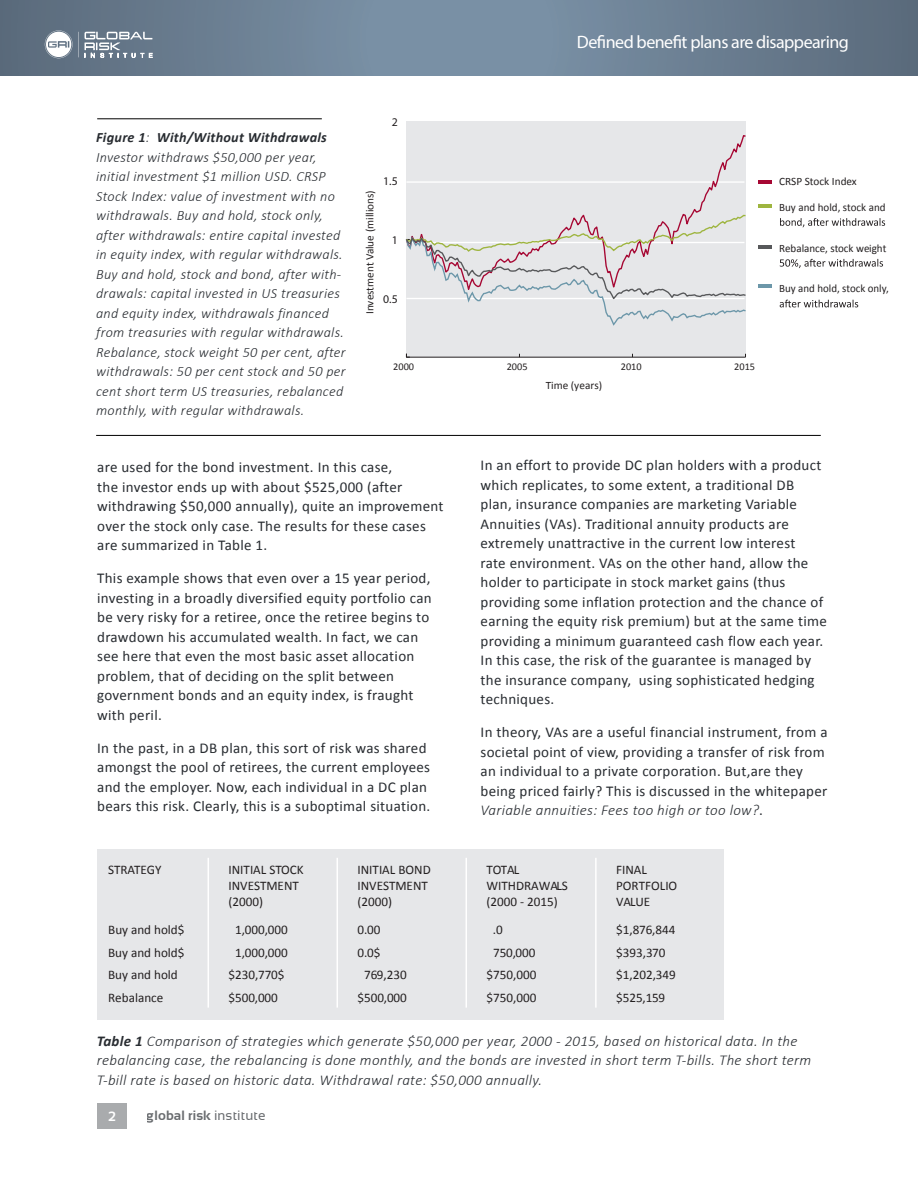
<style>
.page{position:relative;width:918px;height:1188px;background:#fff}
.page>*{position:absolute;margin:0;border:0;box-sizing:border-box;transform-origin:0 0}
.t1{font:18px "Myriad Pro";letter-spacing:-.03em;color:#fff}
.t2{font:15px/19.5px "Calibri";letter-spacing:.02em;color:#282c31}
.t3{font:italic 300 15px/19.5px "Calibri";letter-spacing:.02em;color:#282c31}
.t4{font:italic 300 14.25px/19.5px "Calibri";letter-spacing:.02em;color:#282c31}
.t5{font:700 13.5px "Sansation";letter-spacing:.01em;color:#282c31}
.t6{font:700 13.5px "Sansation";color:#fff}
.t7{font:13.2px/15.8px "Calibri";color:#231f20}
.t8{font:11.85px "Myriad Pro";color:#231f20}
.t9{font:11.25px "Calibri";color:#231f20}
.t10{font:10.35px "Calibri";color:#231f20}
.s1{font-weight:700}
.s2{font-weight:300;font-style:italic}
.s3{font-weight:400}
</style>
<div class="page">
<div style="left:97px;top:1103px;width:30px;height:26px;background:#a9abad"></div>
<svg style="left:0;top:0;width:918px;height:76px;background:#6c8093"></svg>
<svg style="left:45px;top:30px;width:34px;height:28px"></svg>
<svg style="left:85px;top:32px;width:67px;height:26px"></svg>
<div style="left:97px;top:849px;width:627px;height:170px;background:#e6e7e9"></div>
<hr style="left:208px;top:858px;width:1px;height:60px;background:#fff">
<hr style="left:337px;top:858px;width:1px;height:60px;background:#fff">
<hr style="left:466px;top:858px;width:1px;height:60px;background:#fff">
<hr style="left:595px;top:858px;width:2px;height:60px;background:#fff">
<hr style="left:595px;top:918px;width:2px;height:22px;background:#fff">
<hr style="left:595px;top:940px;width:2px;height:23px;background:#fff">
<hr style="left:595px;top:963px;width:2px;height:22px;background:#fff">
<svg style="left:208px;top:918px;width:1px;height:90px"></svg>
<svg style="left:337px;top:918px;width:1px;height:90px"></svg>
<svg style="left:466px;top:918px;width:1px;height:90px"></svg>
<hr style="left:595px;top:985px;width:2px;height:23px;background:#fff">
<div style="left:406px;top:122px;width:340px;height:235px;background:#e6e7e9"></div>
<hr style="left:759px;top:285px;width:16px;height:3px;background:#6c97a9">
<hr style="left:759px;top:246px;width:16px;height:3px;background:#57585a">
<hr style="left:759px;top:205px;width:16px;height:3px;background:#9eb53f">
<hr style="left:759px;top:181px;width:16px;height:3px;background:#a60733">
<hr style="left:406px;top:357px;width:340px;height:1px;background:#231f20">
<svg style="left:407px;top:135px;width:339px;height:79px"></svg>
<svg style="left:405px;top:214px;width:341px;height:112px"></svg>
<hr style="left:773px;top:174px;width:4px;height:129px;background:#fff">
<svg style="left:780px;top:218px;width:105px;height:9px"></svg>
<svg style="left:780px;top:259px;width:103px;height:9px"></svg>
<svg style="left:780px;top:300px;width:78px;height:7px"></svg>
<hr style="left:97px;top:118px;width:225px;height:1px;background:#000">
<hr style="left:96px;top:435px;width:725px;height:1px;background:#000">
<p class="t1" style="left:577px;top:31px;width:273px">Defined benefit plans are disappearing</p>
<p class="t4" style="left:96px;top:128px;width:251px"><span class="s1">Figure 1</span>: <span class="s1">With/Without Withdrawals </span>Investor withdraws $50,000 per year, initial investment $1 million USD. CRSP Stock Index: value of investment with no withdrawals. Buy and hold, stock only, after withdrawals: entire capital invested in equity index, with regular withdrawals.<br>Buy and hold, stock and bond, after with&shy;drawals: capital invested in US treasuries and equity index, withdrawals financed from treasuries with regular withdrawals.<br>Rebalance, stock weight 50 per cent, after withdrawals: 50 per cent stock and 50 per cent short term US treasuries, rebalanced monthly, with regular withdrawals.</p>
<p class="t8" style="left:392px;top:115px;width:8px">2</p>
<p class="t9" style="left:363px;top:314px;width:125px;rotate:-90deg">Investment Value (millions)</p>
<p class="t8" style="left:383px;top:174px;width:16px">1.5</p>
<p class="t8" style="left:392px;top:233px;width:8px">1</p>
<p class="t8" style="left:383px;top:291px;width:16px">0.5</p>
<p class="t10" style="left:393px;top:360px;width:22px">2000</p>
<p class="t10" style="left:507px;top:360px;width:22px">2005</p>
<p class="t10" style="left:621px;top:360px;width:22px">2010</p>
<p class="t10" style="left:734px;top:360px;width:22px">2015</p>
<p class="t9" style="left:546px;top:378px;width:58px">Time (years)</p>
<p class="t9" style="left:779px;top:174px;width:79px">CRSP Stock Index</p>
<p class="t9" style="left:779px;top:200px;width:108px">Buy and hold, stock and</p>
<p class="t9" style="left:779px;top:241px;width:109px">Rebalance, stock weight</p>
<p class="t9" style="left:779px;top:281px;width:111px">Buy and hold, stock only,</p>
<p class="t2" style="left:97px;top:457px;width:348px">are used for the bond investment. In this case,<br>the investor ends up with about $525,000 (after withdrawing $50,000 annually), quite an improvement over the stock only case. The results for these cases are summarized in Table 1.</p>
<p class="t2" style="left:97px;top:568px;width:336px">This example shows that even over a 15 year period, investing in a broadly diversified equity portfolio can be very risky for a retiree, once the retiree begins to drawdown his accumulated wealth. In fact, we can see here that even the most basic asset allocation problem, that of deciding on the split between government bonds and an equity index, is fraught with peril.</p>
<p class="t2" style="left:97px;top:738px;width:335px">In the past, in a DB plan, this sort of risk was shared amongst the pool of retirees, the current employees and the employer. Now, each individual in a DC plan bears this risk. Clearly, this is a suboptimal situation.</p>
<p class="t9" style="left:396px;top:497px;width:4px">,</p>
<p class="t2" style="left:481px;top:455px;width:348px">In an effort to provide DC plan holders with a product which replicates, to some extent, a traditional DB plan, insurance companies are marketing Variable Annuities (VAs). Traditional annuity products are extremely unattractive in the current low interest<br>rate environment. VAs on the other hand, allow the holder to participate in stock market gains (thus providing some inflation protection and the chance of earning the equity risk premium) but at the same time providing a minimum guaranteed cash flow each year.<br>In this case, the risk of the guarantee is managed by the insurance company, using sophisticated hedging techniques.</p>
<p class="t2" style="left:481px;top:722px;width:348px">In theory, VAs are a useful financial instrument, from a societal point of view, providing a transfer of risk from an individual to a private corporation. But,are they being priced fairly? This is discussed in the whitepaper <span class="s2">Variable annuities: Fees too high or too low?</span>.</p>
<p class="t7" style="left:108px;top:862px;width:55px">STRATEGY</p>
<p class="t7" style="left:229px;top:862px;width:77px">INITIAL STOCK<br>INVESTMENT (2000)</p>
<p class="t7" style="left:358px;top:862px;width:75px">INITIAL BOND<br>INVESTMENT (2000)</p>
<p class="t7" style="left:487px;top:862px;width:83px">TOTAL<br>WITHDRAWALS (2000 - 2015)</p>
<p class="t7" style="left:616px;top:862px;width:63px">FINAL<br>PORTFOLIO<br>VALUE</p>
<p class="t7" style="left:108px;top:922px;width:78px">Buy and hold$</p>
<p class="t7" style="left:235px;top:922px;width:54px">1,000,000</p>
<p class="t7" style="left:358px;top:922px;width:24px">0.00</p>
<p class="t7" style="left:493px;top:922px;width:11px">.0</p>
<p class="t7" style="left:616px;top:922px;width:61px">$1,876,844</p>
<p class="t7" style="left:108px;top:944px;width:78px">Buy and hold$</p>
<p class="t7" style="left:235px;top:944px;width:54px">1,000,000</p>
<p class="t7" style="left:358px;top:944px;width:24px">0.0$</p>
<p class="t7" style="left:493px;top:944px;width:44px">750,000</p>
<p class="t7" style="left:616px;top:944px;width:51px">$393,370</p>
<p class="t7" style="left:108px;top:967px;width:71px">Buy and hold</p>
<p class="t7" style="left:229px;top:967px;width:57px">$230,770$</p>
<p class="t7" style="left:364px;top:967px;width:44px">769,230</p>
<p class="t7" style="left:487px;top:967px;width:51px">$750,000</p>
<p class="t7" style="left:616px;top:967px;width:61px">$1,202,349</p>
<p class="t7" style="left:108px;top:989px;width:57px">Rebalance</p>
<p class="t7" style="left:229px;top:989px;width:51px">$500,000</p>
<p class="t7" style="left:358px;top:989px;width:51px">$500,000</p>
<p class="t7" style="left:487px;top:989px;width:51px">$750,000</p>
<p class="t7" style="left:616px;top:989px;width:51px">$525,159</p>
<p class="t3" style="left:97px;top:1031px;width:716px"><span class="s1">Table 1</span> Comparison of strategies which generate $50,000 per year, 2000 - 2015, based on historical data. In the rebalancing case, the rebalancing is done monthly, and the bonds are invested in short term T-bills. The short term<br>T-bill rate is based on historic data. Withdrawal rate: $50,000 annually.</p>
<p class="t6" style="left:108px;top:1108px;width:9px">2</p>
<p class="t5" style="left:147px;top:1107px;width:120px">global risk <span class="s3">institute</span></p>
</div>
